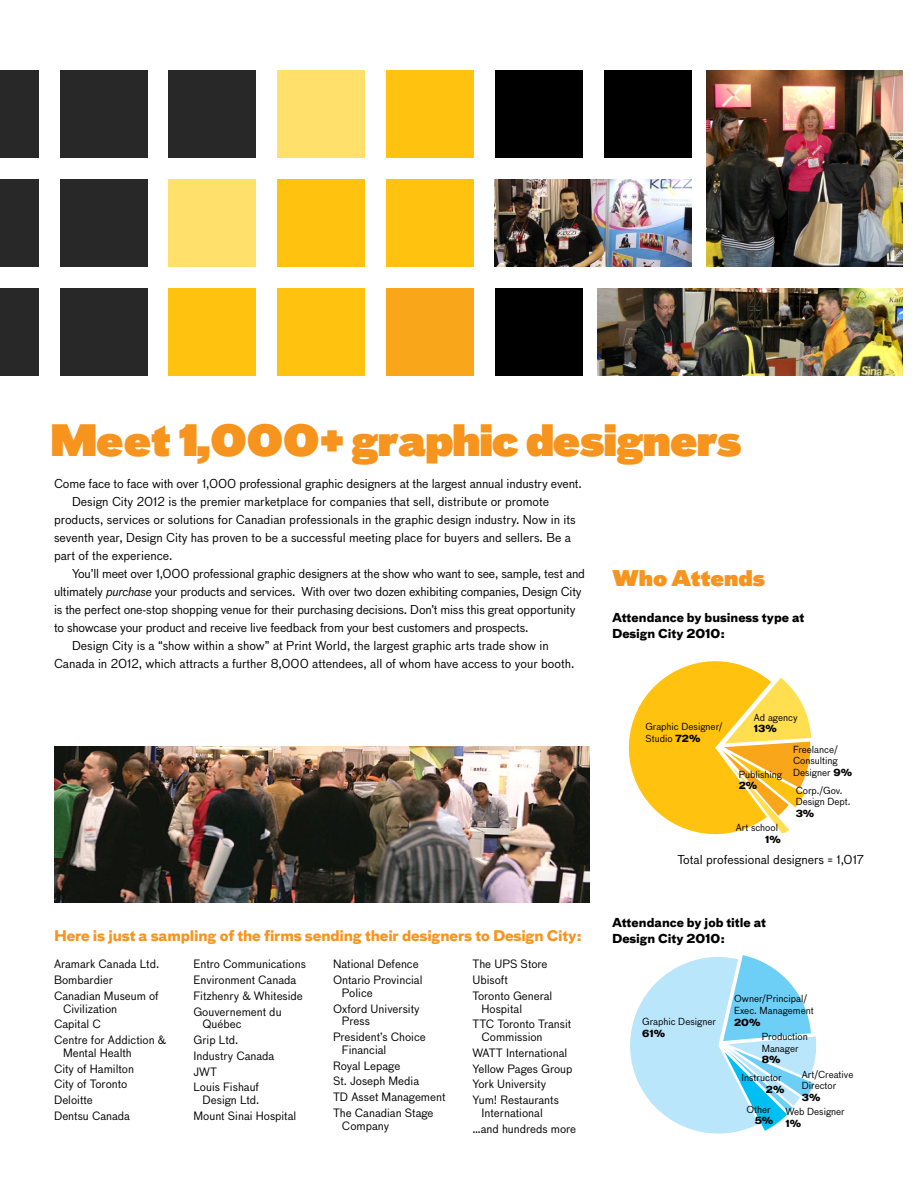
<style>
.page{position:relative;width:918px;height:1188px;background:#fff}
.page>*{position:absolute;margin:0;border:0;box-sizing:border-box;transform-origin:0 0}
.t1{font:42px "Bau LF Super";letter-spacing:-.02em;color:#f7941e}
.t2{font:21px "Bau LF Super";color:#f7941e}
.t3{font:700 14.25px "Bau LF";letter-spacing:-.01em;color:#f7941e}
.t4{font:12px "Bau LF";letter-spacing:-.01em;color:#000}
.t5{font:700 12px/16.5px "Bau LF";color:#000}
.t6{font:11.25px/15.8px "Bau LF";color:#000}
.t7{font:9.45px/11.7px "Bau LF";color:#000}
.t8{font:700 9.45px "Bau LF";color:#000}
.s1{font-style:italic}
.s2{font-weight:700}
</style>
<div class="page">
<div style="left:168px;top:180px;width:88px;height:87px;background:#ffe06a"></div>
<div style="left:168px;top:288px;width:88px;height:88px;background:#ffc20e"></div>
<div style="left:277px;top:70px;width:88px;height:88px;background:#ffe06a"></div>
<div style="left:386px;top:70px;width:88px;height:88px;background:#ffc20e"></div>
<div style="left:277px;top:180px;width:88px;height:87px;background:#ffc20e"></div>
<div style="left:387px;top:179px;width:87px;height:88px;background:#ffc20e"></div>
<div style="left:277px;top:289px;width:87px;height:87px;background:#ffc20e"></div>
<div style="left:386px;top:288px;width:87px;height:87px;background:#faa61a"></div>
<div style="left:495px;top:71px;width:88px;height:87px;background:#000"></div>
<div style="left:495px;top:289px;width:88px;height:87px;background:#000"></div>
<div style="left:60px;top:71px;width:87px;height:87px;background:#292829"></div>
<div style="left:169px;top:71px;width:87px;height:87px;background:#292829"></div>
<div style="left:0;top:180px;width:39px;height:87px;background:#292829"></div>
<div style="left:60px;top:180px;width:87px;height:87px;background:#292829"></div>
<div style="left:0;top:71px;width:39px;height:87px;background:#292829"></div>
<div style="left:0;top:289px;width:39px;height:87px;background:#292829"></div>
<div style="left:60px;top:289px;width:87px;height:87px;background:#292829"></div>
<div style="left:604px;top:71px;width:87px;height:87px;background:#000"></div>
<svg style="left:629px;top:661px;width:182px;height:174px"></svg>
<svg style="left:630px;top:955px;width:187px;height:179px"></svg>
<img style="left:54px;top:746px;width:536px;height:156px">
<img style="left:707px;top:71px;width:196px;height:196px">
<img style="left:495px;top:180px;width:196px;height:87px">
<img style="left:598px;top:289px;width:305px;height:87px">
<h1 class="t1" style="left:50px;top:411px;width:694px">Meet 1,000+ graphic designers</h1>
<p class="t4" style="left:54px;top:475px;width:529px">Come face to face with over 1,000 professional graphic designers at the largest annual industry event.</p>
<p class="t4" style="left:72px;top:493px;width:479px">Design City 2012 is the premier marketplace for companies that sell, distribute or promote</p>
<p class="t4" style="left:54px;top:511px;width:523px">products, services or solutions for Canadian professionals in the graphic design industry. Now in its</p>
<p class="t4" style="left:54px;top:529px;width:518px">seventh year, Design City has proven to be a successful meeting place for buyers and sellers. Be a</p>
<p class="t4" style="left:54px;top:547px;width:120px">part of the experience.</p>
<p class="t4" style="left:72px;top:565px;width:515px">You’ll meet over 1,000 professional graphic designers at the show who want to see, sample, test and</p>
<p class="t4" style="left:54px;top:583px;width:529px">ultimately <span class="s1">purchase</span> your products and services. With over two dozen exhibiting companies, Design City</p>
<p class="t4" style="left:54px;top:601px;width:523px">is the perfect one-stop shopping venue for their purchasing decisions. Don’t miss this great opportunity</p>
<p class="t4" style="left:54px;top:619px;width:476px">to showcase your product and receive live feedback from your best customers and prospects.</p>
<p class="t4" style="left:72px;top:637px;width:478px">Design City is a “show within a show” at Print World, the largest graphic arts trade show in</p>
<p class="t4" style="left:54px;top:655px;width:522px">Canada in 2012, which attracts a further 8,000 attendees, all of whom have access to your booth.</p>
<h2 class="t2" style="left:612px;top:563px;width:155px">Who Attends</h2>
<p class="t5" style="left:612px;top:610px;width:194px">Attendance by business type at<br>Design City 2010:</p>
<p class="t7" style="left:645px;top:721px;width:79px">Graphic Designer/<br>Studio <span class="s2">72%</span></p>
<p class="t7" style="left:754px;top:712px;width:45px">Ad agency</p>
<p class="t8" style="left:754px;top:722px;width:24px">13%</p>
<p class="t7" style="left:793px;top:743px;width:61px">Freelance/<br>Consulting<br>Designer <span class="s2">9%</span></p>
<p class="t7" style="left:796px;top:785px;width:56px;text-indent:-43px">Ad agencyCorp./Gov.<br>Design Dept.</p>
<p class="t8" style="left:796px;top:807px;width:20px">3%</p>
<p class="t7" style="left:739px;top:768px;width:45px">Publishing</p>
<p class="t8" style="left:739px;top:779px;width:20px">2%</p>
<p class="t7" style="left:736px;top:822px;width:44px">Art school</p>
<p class="t8" style="left:765px;top:833px;width:17px">1%</p>
<p class="t4" style="left:677px;top:851px;width:188px">Total professional designers = 1,017</p>
<p class="t8" style="left:738px;top:852px;width:20px">2%</p>
<p class="t7" style="left:795px;top:858px;width:48px">Corp./Gov.</p>
<p class="t5" style="left:612px;top:914px;width:156px">Attendance by job title at</p>
<p class="t3" style="left:54px;top:926px;width:529px">Here is just a sampling of the firms sending their designers to Design City:</p>
<p class="t5" style="left:612px;top:931px;width:115px">Design City 2010:</p>
<p class="t6" style="left:54px;top:957px;width:107px">Aramark Canada Ltd.<br>Bombardier<br>Canadian Museum of</p>
<p class="t6" style="left:54px;top:1001px;width:114px;text-indent:9px">Civilization<br>Capital C<br>Centre for Addiction &amp;</p>
<p class="t6" style="left:54px;top:1045px;width:82px;text-indent:9px">Mental Health<br>City of Hamilton<br>City of Toronto<br>Deloitte<br>Dentsu Canada</p>
<p class="t6" style="left:472px;top:957px;width:81px">The UPS Store<br>Ubisoft<br>Toronto General</p>
<p class="t6" style="left:472px;top:1001px;width:100px;text-indent:9px">Hospital<br>TTC Toronto Transit</p>
<p class="t6" style="left:472px;top:1029px;width:102px;text-indent:9px">Commission<br>WATT International<br>Yellow Pages Group<br>York University<br>Yum! Restaurants</p>
<p class="t6" style="left:472px;top:1105px;width:105px;text-indent:9px">International<br>…and hundreds more</p>
<p class="t6" style="left:194px;top:957px;width:114px">Entro Communications<br>Environment Canada<br>Fitzhenry &amp; Whiteside<br>Gouvernement du</p>
<p class="t6" style="left:194px;top:1017px;width:82px;text-indent:9px">Québec<br>Grip Ltd.<br>Industry Canada<br>JWT<br>Louis Fishauf</p>
<p class="t6" style="left:194px;top:1092px;width:104px;text-indent:9px">Design Ltd.<br>Mount Sinai Hospital</p>
<p class="t6" style="left:333px;top:957px;width:91px">National Defence<br>Ontario Provincial</p>
<p class="t6" style="left:333px;top:985px;width:88px;text-indent:9px">Police<br>Oxford University</p>
<p class="t6" style="left:333px;top:1014px;width:94px;text-indent:9px">Press<br>President’s Choice</p>
<p class="t6" style="left:333px;top:1042px;width:114px;text-indent:9px">Financial<br>Royal Lepage<br>St. Joseph Media<br>TD Asset Management<br>The Canadian Stage</p>
<p class="t6" style="left:342px;top:1118px;width:49px">Company</p>
<p class="t7" style="left:734px;top:993px;width:81px">Owner/Principal/<br>Exec. Management</p>
<p class="t8" style="left:734px;top:1016px;width:28px">20%</p>
<p class="t7" style="left:762px;top:1031px;width:48px">Production<br>Manager</p>
<p class="t8" style="left:762px;top:1053px;width:20px">8%</p>
<p class="t7" style="left:802px;top:1069px;width:53px">Art/Creative<br>Director</p>
<p class="t8" style="left:802px;top:1091px;width:20px">3%</p>
<p class="t7" style="left:743px;top:999px;width:42px">Instructor</p>
<p class="t8" style="left:767px;top:1010px;width:20px">2%</p>
<p class="t7" style="left:642px;top:1016px;width:75px">Graphic Designer</p>
<p class="t8" style="left:642px;top:1027px;width:24px">61%</p>
<p class="t7" style="left:748px;top:1030px;width:22px">Othe</p>
<p class="t8" style="left:756px;top:1041px;width:20px">5%</p>
<p class="t8" style="left:787px;top:1044px;width:17px">1%</p>
<p class="t7" style="left:742px;top:1072px;width:42px">Instructor</p>
<p class="t8" style="left:766px;top:1083px;width:20px">2%</p>
<p class="t7" style="left:746px;top:1104px;width:26px">Other</p>
<p class="t8" style="left:755px;top:1114px;width:20px">5%</p>
<p class="t7" style="left:785px;top:1106px;width:61px">Web Designer</p>
<p class="t8" style="left:785px;top:1117px;width:17px">1%</p>
</div>
